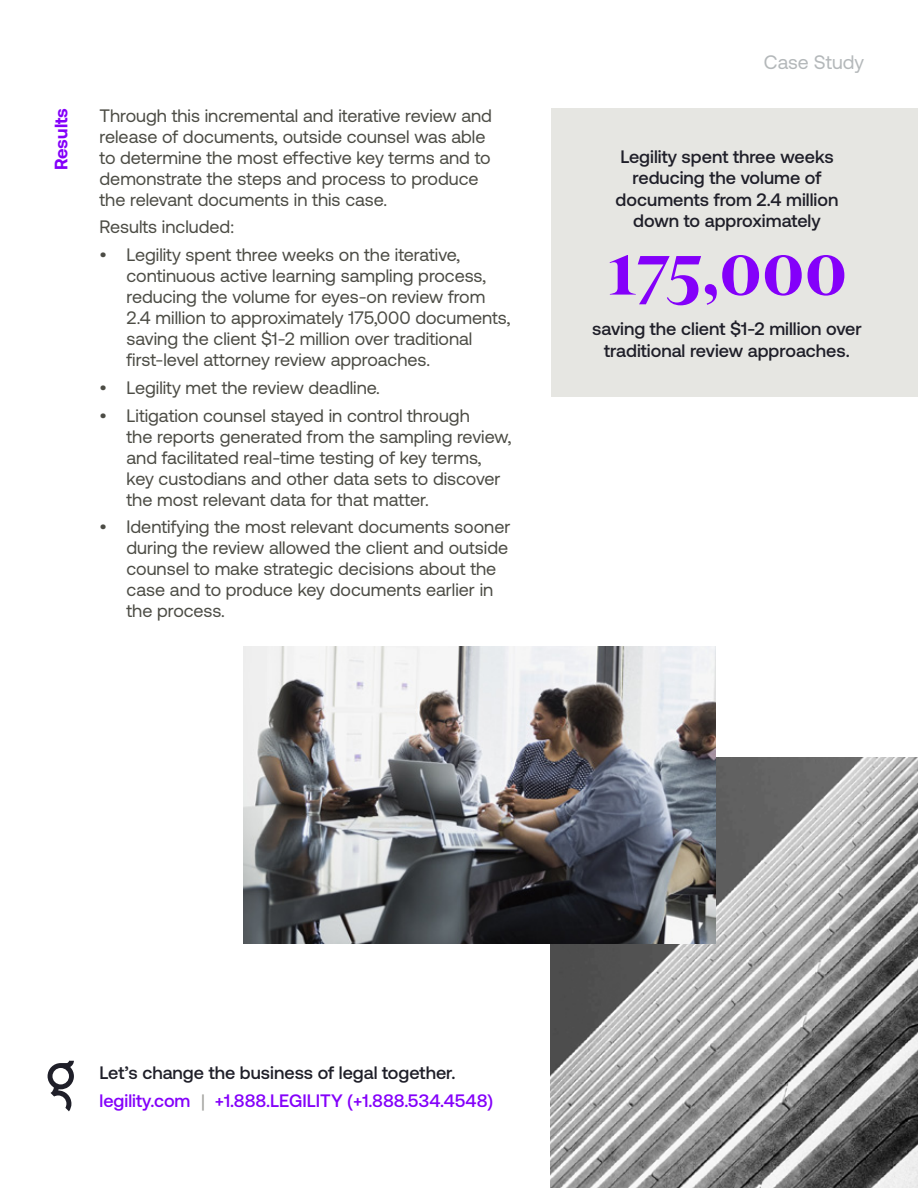
<style>
.page{position:relative;width:918px;height:1188px;background:#fff}
.page>*{position:absolute;margin:0;border:0;box-sizing:border-box;transform-origin:0 0}
.t1{font:700 69.6px "GT Super Display";letter-spacing:-.005em;color:#8400fa}
.t2{font:19.5px "Aeonik";color:#b4b8ba}
.t3{font:18px/21px "Aeonik";color:#4c4c45}
.t4{font:500 18px/21.6px "Aeonik";color:#1f1f29;text-align:center}
.t5{font:500 18px/28.3px "Aeonik";color:#8400fa}
.t6{font:700 18px "Aeonik";color:#8400fa}
.s1{color:#1f1f29}
.s2{font-weight:400;color:#9f9f9b}
</style>
<div class="page">
<svg style="left:48px;top:1061px;width:26px;height:50px"></svg>
<img style="left:551px;top:757px;width:367px;height:431px">
<div style="left:551px;top:108px;width:367px;height:288px;background:#e6e6e2"></div>
<img style="left:243px;top:647px;width:472px;height:297px">
<p class="t6" style="left:51px;top:170px;width:64px;rotate:-90deg">Results</p>
<p class="t3" style="left:100px;top:105px;width:394px">Through this incremental and iterative review and release of documents, outside counsel was able to determine the most effective key terms and to demonstrate the steps and process to produce the relevant documents in this case.</p>
<p class="t3" style="left:100px;top:217px;width:136px">Results included:</p>
<p class="t3" style="left:127px;top:244px;width:385px;text-indent:-27px">• Legility spent three weeks on the iterative, continuous active learning sampling process, reducing the volume for eyes-on review from 2.4 million to approximately 175,000 documents, saving the client $1-2 million over traditional first-level attorney review approaches.</p>
<p class="t3" style="left:100px;top:377px;width:282px">• Legility met the review deadline.</p>
<p class="t3" style="left:127px;top:405px;width:387px;text-indent:-27px">• Litigation counsel stayed in control through<br>the reports generated from the sampling review, and facilitated real-time testing of key terms, key custodians and other data sets to discover the most relevant data for that matter.</p>
<p class="t3" style="left:127px;top:517px;width:385px;text-indent:-27px">• Identifying the most relevant documents sooner during the review allowed the client and outside counsel to make strategic decisions about the case and to produce key documents earlier in the process.</p>
<p class="t2" style="left:764px;top:51px;width:102px">Case Study</p>
<p class="t4" style="left:616px;top:145px;width:224px">Legility spent three weeks reducing the volume of documents from 2.4 million down to approximately</p>
<h1 class="t1" style="left:607px;top:234px;width:242px">175,000</h1>
<p class="t4" style="left:592px;top:318px;width:271px">saving the client $1-2 million over traditional review approaches.</p>
<p class="t5" style="left:100px;top:1058px;width:395px"><span class="s1">Let’s change the business of legal together. </span>legility.com <span class="s2">|</span> +1.888.LEGILITY (+1.888.534.4548)</p>
</div>
